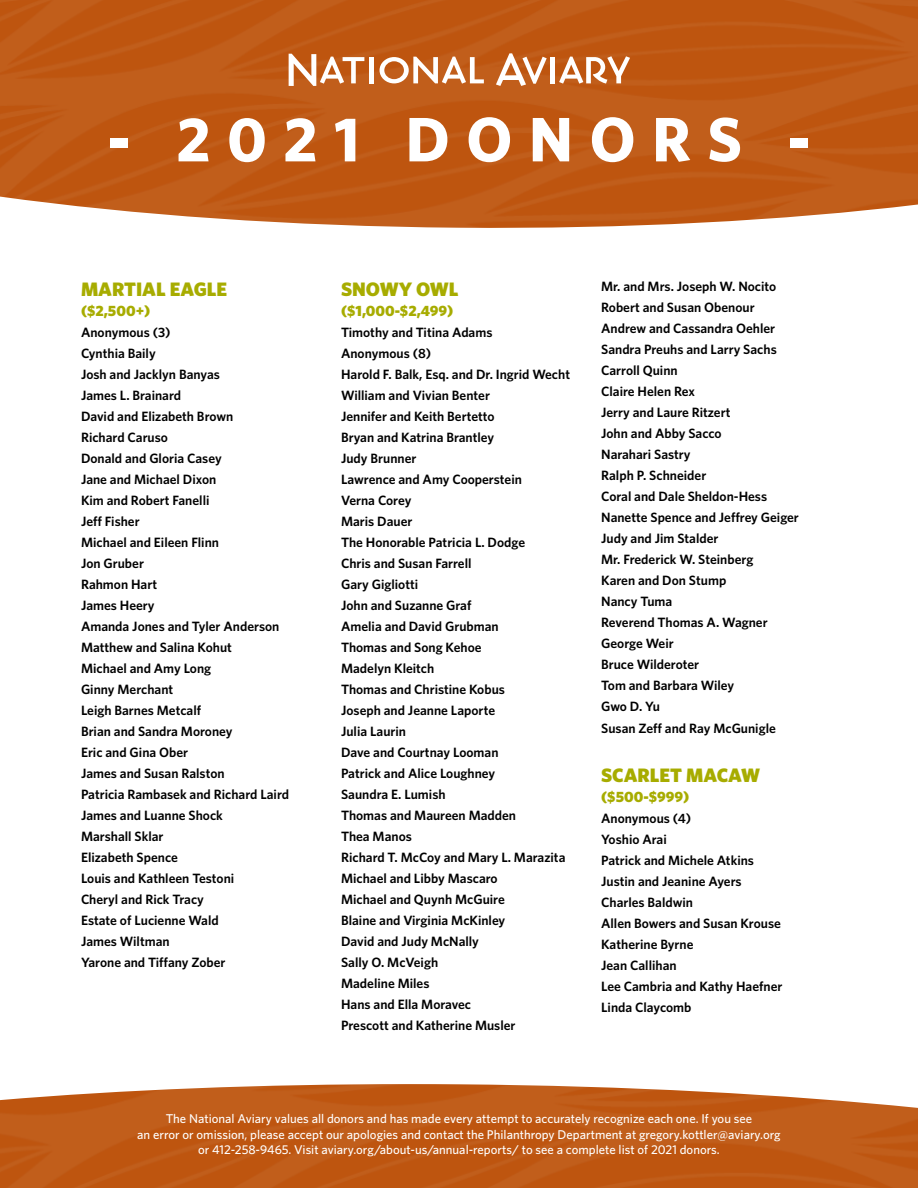
<style>
.page{position:relative;width:918px;height:1188px;background:#fff}
.page>*{position:absolute;margin:0;border:0;box-sizing:border-box;transform-origin:0 0}
.t1{font:700 62.85px "Whitney";letter-spacing:.26em;color:#fff}
.t2{font:900 19.5px "Whitney";color:#a7ac00}
.t3{font:900 15px "Whitney";color:#a7ac00}
.t4{font:600 13.5px/21px "Whitney";color:#000}
.t5{font:500 12.75px/15.6px "Whitney";color:#fff;text-align:center}
</style>
<div class="page">
<img style="left:0;top:0;width:918px;height:228px">
<div style="left:369px;top:57px;width:5px;height:26px;background:#fff"></div>
<svg style="left:380px;top:57px;width:104px;height:27px"></svg>
<hr style="left:551px;top:57px;width:4px;height:26px;background:#fff">
<svg style="left:559px;top:56px;width:71px;height:28px"></svg>
<svg style="left:289px;top:54px;width:75px;height:32px"></svg>
<svg style="left:496px;top:53px;width:51px;height:33px"></svg>
<img style="left:0;top:1084px;width:918px;height:104px">
<h1 class="t1" style="left:108px;top:97px;width:704px">- 2021 DONORS -</h1>
<h2 class="t2" style="left:81px;top:276px;width:148px">MARTIAL EAGLE</h2>
<p class="t3" style="left:81px;top:300px;width:71px">($2,500+)</p>
<p class="t4" style="left:81px;top:321px;width:210px">Anonymous (3)<br>Cynthia Baily<br>Josh and Jacklyn Banyas<br>James L. Brainard<br>David and Elizabeth Brown<br>Richard Caruso<br>Donald and Gloria Casey<br>Jane and Michael Dixon<br>Kim and Robert Fanelli<br>Jeff Fisher<br>Michael and Eileen Flinn<br>Jon Gruber<br>Rahmon Hart<br>James Heery<br>Amanda Jones and Tyler Anderson<br>Matthew and Salina Kohut<br>Michael and Amy Long<br>Ginny Merchant<br>Leigh Barnes Metcalf<br>Brian and Sandra Moroney<br>Eric and Gina Ober<br>James and Susan Ralston<br>Patricia Rambasek and Richard Laird<br>James and Luanne Shock<br>Marshall Sklar<br>Elizabeth Spence<br>Louis and Kathleen Testoni<br>Cheryl and Rick Tracy<br>Estate of Lucienne Wald<br>James Wiltman<br>Yarone and Tiffany Zober</p>
<h2 class="t2" style="left:341px;top:276px;width:119px">SNOWY OWL</h2>
<p class="t3" style="left:341px;top:300px;width:114px">($1,000-$2,499)</p>
<p class="t4" style="left:341px;top:321px;width:231px">Timothy and Titina Adams<br>Anonymous (8)<br>Harold F. Balk, Esq. and Dr. Ingrid Wecht<br>William and Vivian Benter<br>Jennifer and Keith Bertetto<br>Bryan and Katrina Brantley<br>Judy Brunner<br>Lawrence and Amy Cooperstein<br>Verna Corey<br>Maris Dauer<br>The Honorable Patricia L. Dodge<br>Chris and Susan Farrell<br>Gary Gigliotti<br>John and Suzanne Graf<br>Amelia and David Grubman<br>Thomas and Song Kehoe<br>Madelyn Kleitch<br>Thomas and Christine Kobus<br>Joseph and Jeanne Laporte<br>Julia Laurin<br>Dave and Courtnay Looman<br>Patrick and Alice Loughney<br>Saundra E. Lumish<br>Thomas and Maureen Madden<br>Thea Manos<br>Richard T. McCoy and Mary L. Marazita<br>Michael and Libby Mascaro<br>Michael and Quynh McGuire<br>Blaine and Virginia McKinley<br>David and Judy McNally<br>Sally O. McVeigh<br>Madeline Miles<br>Hans and Ella Moravec<br>Prescott and Katherine Musler</p>
<p class="t4" style="left:601px;top:276px;width:199px">Mr. and Mrs. Joseph W. Nocito<br>Robert and Susan Obenour<br>Andrew and Cassandra Oehler<br>Sandra Preuhs and Larry Sachs<br>Carroll Quinn<br>Claire Helen Rex<br>Jerry and Laure Ritzert<br>John and Abby Sacco<br>Narahari Sastry<br>Ralph P. Schneider<br>Coral and Dale Sheldon-Hess<br>Nanette Spence and Jeffrey Geiger<br>Judy and Jim Stalder<br>Mr. Frederick W. Steinberg<br>Karen and Don Stump<br>Nancy Tuma<br>Reverend Thomas A. Wagner<br>George Weir<br>Bruce Wilderoter<br>Tom and Barbara Wiley<br>Gwo D. Yu<br>Susan Zeff and Ray McGunigle</p>
<h2 class="t2" style="left:601px;top:762px;width:160px">SCARLET MACAW</h2>
<p class="t3" style="left:601px;top:786px;width:90px">($500-$999)</p>
<p class="t4" style="left:601px;top:807px;width:183px">Anonymous (4)<br>Yoshio Arai<br>Patrick and Michele Atkins<br>Justin and Jeanine Ayers<br>Charles Baldwin<br>Allen Bowers and Susan Krouse<br>Katherine Byrne<br>Jean Callihan<br>Lee Cambria and Kathy Haefner<br>Linda Claycomb</p>
<p class="t5" style="left:137px;top:1111px;width:645px">The National Aviary values all donors and has made every attempt to accurately recognize each one. If you see<br>an error or omission, please accept our apologies and contact the Philanthropy Department at gregory.kottler@aviary.org or 412-258-9465. Visit aviary.org/about-us/annual-reports/ to see a complete list of 2021 donors.</p>
</div>
